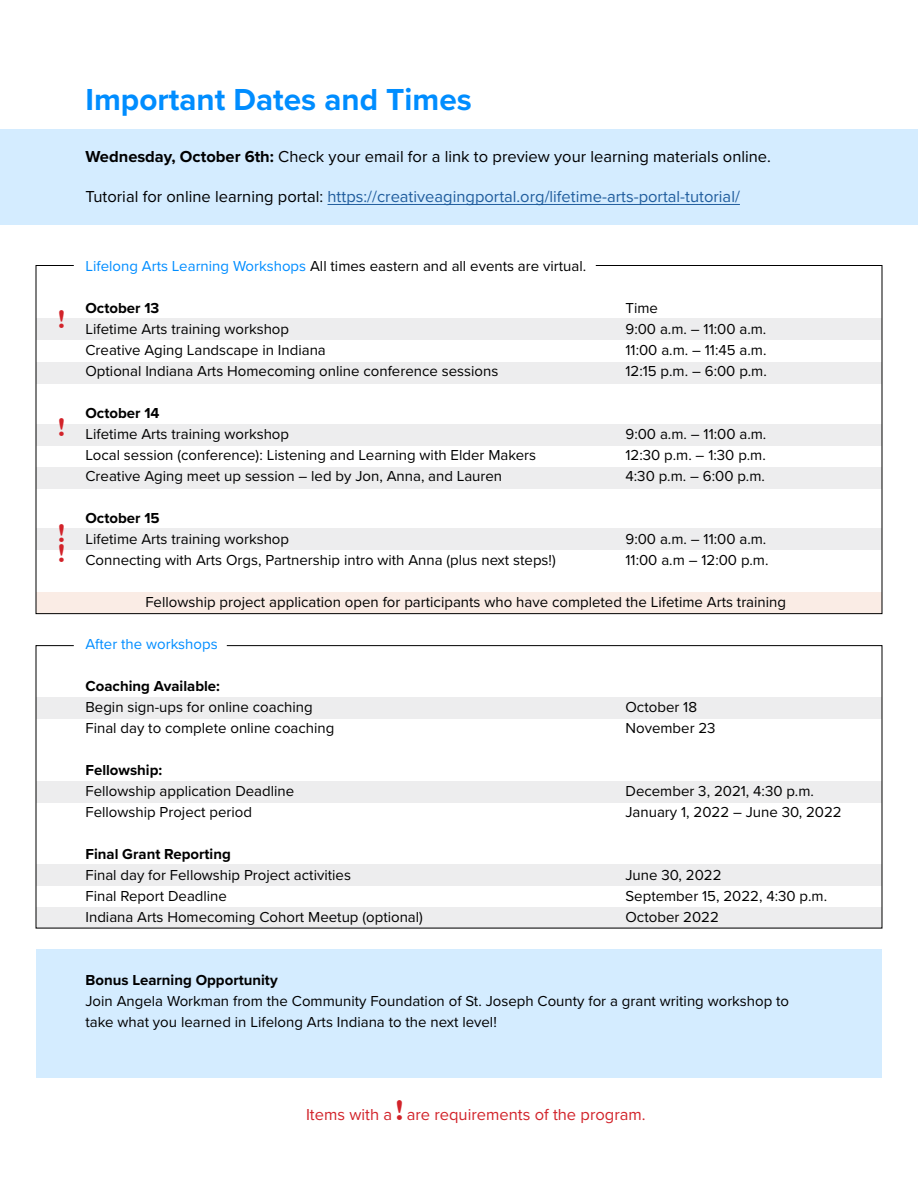
<style>
.page{position:relative;width:918px;height:1188px;background:#fff}
.page>*{position:absolute;margin:0;border:0;box-sizing:border-box;transform-origin:0 0}
.t1{font:700 31.5px "Proxima Nova";color:#008dff}
.t2{font:28.35px/20.2px "Orelega One";color:#d2232a}
.t3{font:16.5px "Proxima Nova";color:#215e9e}
.t4{font:16.5px "Proxima Nova";color:#000}
.t5{font:16.5px "Proxima Nova";color:#d2232a}
.t6{font:15px/21px "Proxima Nova";color:#000}
.t7{font:700 15px "Proxima Nova";color:#000}
.t8{font:15px "Proxima Nova";color:#008dff}
.s1{font-weight:700}
.s2{color:#000}
.s3{color:#008dff}
.s4{font-family:"Orelega One";font-size:31.5px}
</style>
<div class="page">
<div style="left:0;top:130px;width:918px;height:95px;background:#d4ecff"></div>
<div style="left:36px;top:950px;width:846px;height:128px;background:#d4ecff"></div>
<svg style="left:35px;top:265px;width:848px;height:349px"></svg>
<svg style="left:35px;top:645px;width:848px;height:284px"></svg>
<hr style="left:328px;top:204px;width:412px;height:1px;background:#215e9e">
<h1 class="t1" style="left:86px;top:76px;width:388px">Important Dates and Times</h1>
<p class="t4" style="left:86px;top:144px;width:687px"><span class="s1">Wednesday, October 6th:</span> Check your email for a link to preview your learning materials online.</p>
<p class="t3" style="left:86px;top:184px;width:656px"><span class="s2">Tutorial for online learning portal:</span> https://creativeagingportal.org/lifetime-arts-portal-tutorial/</p>
<h2 class="t2" style="left:59px;top:309px;width:7px">!</h2>
<h2 class="t2" style="left:59px;top:416px;width:7px">!</h2>
<h2 class="t2" style="left:59px;top:522px;width:7px">! !</h2>
<p class="t6" style="left:86px;top:255px;width:502px"><span class="s3">Lifelong Arts Learning Workshops</span> All times eastern and all events are virtual.</p>
<p class="t7" style="left:86px;top:297px;width:75px">October 13</p>
<p class="t6" style="left:626px;top:297px;width:34px">Time</p>
<p class="t6" style="left:86px;top:318px;width:205px">Lifetime Arts training workshop</p>
<p class="t6" style="left:626px;top:318px;width:142px">9:00 a.m. – 11:00 a.m.</p>
<p class="t6" style="left:86px;top:339px;width:242px">Creative Aging Landscape in Indiana</p>
<p class="t6" style="left:626px;top:339px;width:143px">11:00 a.m. – 11:45 a.m.</p>
<p class="t6" style="left:86px;top:360px;width:414px">Optional Indiana Arts Homecoming online conference sessions</p>
<p class="t6" style="left:626px;top:360px;width:143px">12:15 p.m. – 6:00 p.m.</p>
<p class="t7" style="left:86px;top:402px;width:76px">October 14</p>
<p class="t6" style="left:86px;top:423px;width:205px">Lifetime Arts training workshop</p>
<p class="t6" style="left:626px;top:423px;width:142px">9:00 a.m. – 11:00 a.m.</p>
<p class="t6" style="left:86px;top:444px;width:452px">Local session (conference): Listening and Learning with Elder Makers</p>
<p class="t6" style="left:626px;top:444px;width:142px">12:30 p.m. – 1:30 p.m.</p>
<p class="t6" style="left:86px;top:465px;width:418px">Creative Aging meet up session – led by Jon, Anna, and Lauren</p>
<p class="t6" style="left:626px;top:465px;width:141px">4:30 p.m. – 6:00 p.m.</p>
<p class="t7" style="left:86px;top:507px;width:76px">October 15</p>
<p class="t6" style="left:86px;top:528px;width:205px">Lifetime Arts training workshop</p>
<p class="t6" style="left:626px;top:528px;width:142px">9:00 a.m. – 11:00 a.m.</p>
<p class="t6" style="left:86px;top:549px;width:472px">Connecting with Arts Orgs, Partnership intro with Anna (plus next steps!)</p>
<p class="t6" style="left:626px;top:549px;width:145px">11:00 a.m – 12:00 p.m.</p>
<p class="t6" style="left:145px;top:591px;width:642px">Fellowship project application open for participants who have completed the Lifetime Arts training</p>
<p class="t8" style="left:85px;top:633px;width:134px">After the workshops</p>
<p class="t7" style="left:85px;top:675px;width:136px">Coaching Available:</p>
<p class="t6" style="left:85px;top:696px;width:229px">Begin sign-ups for online coaching</p>
<p class="t6" style="left:626px;top:696px;width:73px">October 18</p>
<p class="t6" style="left:86px;top:717px;width:250px">Final day to complete online coaching</p>
<p class="t6" style="left:626px;top:717px;width:92px">November 23</p>
<p class="t7" style="left:86px;top:759px;width:78px">Fellowship:</p>
<p class="t6" style="left:86px;top:780px;width:210px">Fellowship application Deadline</p>
<p class="t6" style="left:626px;top:780px;width:190px">December 3, 2021, 4:30 p.m.</p>
<p class="t6" style="left:86px;top:801px;width:168px">Fellowship Project period</p>
<p class="t6" style="left:626px;top:801px;width:218px">January 1, 2022 – June 30, 2022</p>
<p class="t7" style="left:86px;top:843px;width:147px">Final Grant Reporting</p>
<p class="t6" style="left:86px;top:864px;width:267px">Final day for Fellowship Project activities</p>
<p class="t6" style="left:626px;top:864px;width:97px">June 30, 2022</p>
<p class="t6" style="left:86px;top:885px;width:143px">Final Report Deadline</p>
<p class="t6" style="left:626px;top:885px;width:203px">September 15, 2022, 4:30 p.m.</p>
<p class="t6" style="left:86px;top:906px;width:339px">Indiana Arts Homecoming Cohort Meetup (optional)</p>
<p class="t6" style="left:626px;top:906px;width:95px">October 2022</p>
<p class="t7" style="left:86px;top:969px;width:194px">Bonus Learning Opportunity</p>
<p class="t6" style="left:86px;top:990px;width:705px">Join Angela Workman from the Community Foundation of St. Joseph County for a grant writing workshop to take what you learned in Lifelong Arts Indiana to the next level!</p>
<p class="t5" style="left:306px;top:1103px;width:341px">Items with a <span class="s4">!</span> are requirements of the program.</p>
</div>
